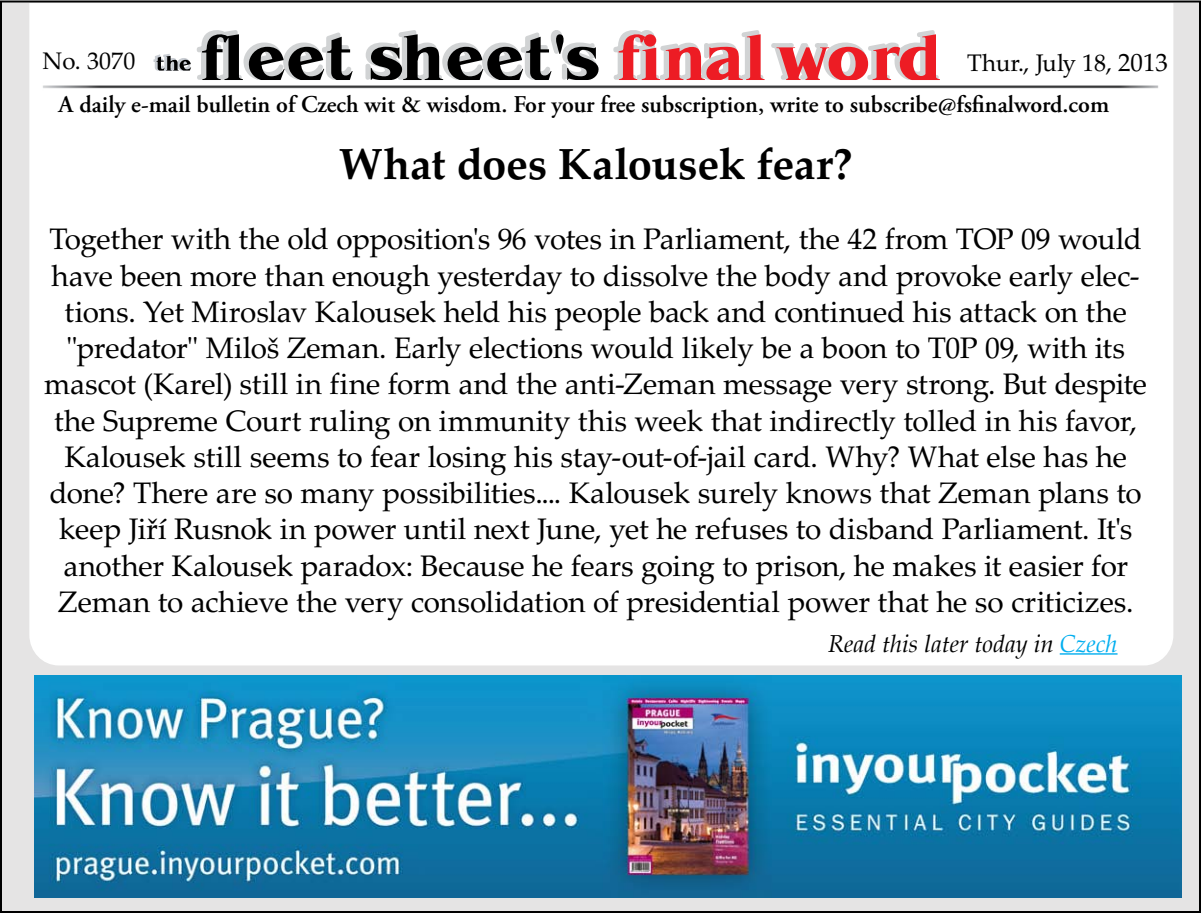
<style>
.page{position:relative;width:1201px;height:913px;background:#fff}
.page>*{position:absolute;margin:0;border:0;box-sizing:border-box;transform-origin:0 0}
.t1{font:700 43.6px "Palatino LTCE";letter-spacing:-.005em;color:#000}
.t2{font:29.8px/36.2px "Palatino LTCE";letter-spacing:-.01em;color:#000;text-align:center}
.t3{font:600 24px "Adobe Garamond Pro";color:#000}
.t4{font:italic 24px "Palatino";color:#000}
.t5{font:24px "Palatino LTCE";color:#000}
.s1{font-size:25px}
.s2{color:#00aeef}
</style>
<div class="page">
<div style="left:1px;top:1px;width:1198px;height:910px;background:#e5e4e4"></div>
<div style="left:28px;top:1px;width:1146px;height:665px;background:#fff"></div>
<img style="left:40px;top:83px;width:1120px;height:7px">
<svg style="left:153px;top:30px;width:446px;height:50px;background:#a3a3a4"></svg>
<svg style="left:611px;top:30px;width:328px;height:50px;background:#eda0a3"></svg>
<hr style="left:1059px;top:653px;width:58px;height:1px;background:#00aeef">
<img style="left:34px;top:675px;width:1146px;height:222px">
<p class="t5" style="left:42px;top:47px;width:94px">No. 3070</p>
<p class="t5" style="left:966px;top:49px;width:202px">Thur., July 18, <span class="s1">2013</span></p>
<p class="t3" style="left:59px;top:90px;width:1051px">A daily e-mail bulletin of Czech wit &amp; wisdom. For your free subscription, write to subscribe@fsfinalword.com</p>
<p class="t1" style="left:339px;top:138px;width:515px">What does Kalousek fear?</p>
<p class="t2" style="left:44px;top:222px;width:1104px">Together with the old opposition's 96 votes in Parliament, the 42 from TOP 09 would have been more than enough yesterday to dissolve the body and provoke early elec&shy;tions. Yet Miroslav Kalousek held his people back and continued his attack on the "predator" Miloš Zeman. Early elections would likely be a boon to T0P 09, with its mascot (Karel) still in fine form and the anti-Zeman message very strong. But despite the Supreme Court ruling on immunity this week that indirectly tolled in his favor, Kalousek still seems to fear losing his stay-out-of-jail card. Why? What else has he done? There are so many possibilities.... Kalousek surely knows that Zeman plans to keep Jiří Rusnok in power until next June, yet he refuses to disband Parliament. It's another Kalousek paradox: Because he fears going to prison, he makes it easier for Zeman to achieve the very consolidation of presidential power that he so criticizes.</p>
<p class="t4" style="left:828px;top:624px;width:291px">Read this later today in <span class="s2">Czech</span></p>
</div>
